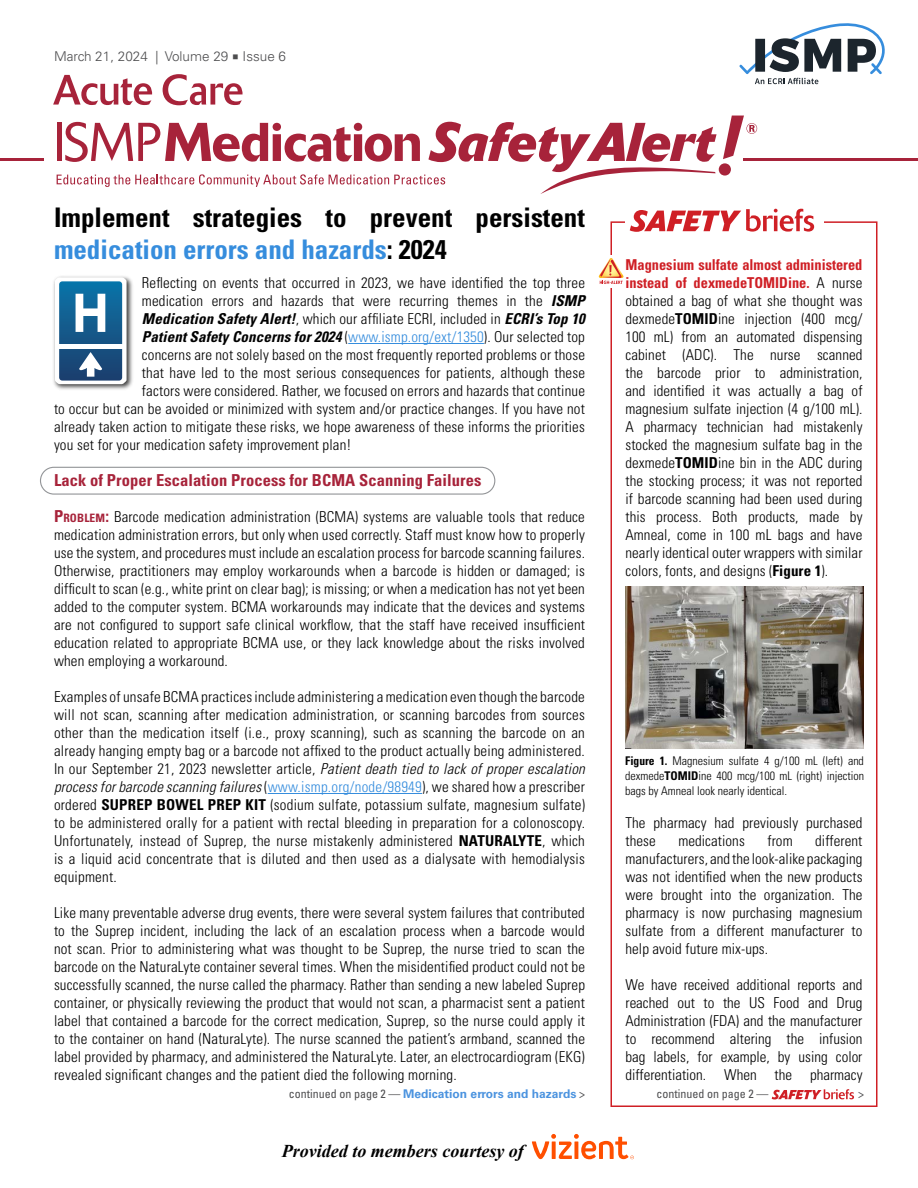
<style>
.page{position:relative;width:918px;height:1188px;background:#fff}
.page>*{position:absolute;margin:0;border:0;box-sizing:border-box;transform-origin:0 0}
.t1{font:700 condensed 27px/32.4px "Univers LT Std";color:#000}
.t2{font:italic 700 18px "Times New Roman";color:#000}
.t3{font:700 condensed 16.5px "Univers LT Std";letter-spacing:.005em;color:#a7233a}
.t4{font:300 condensed 15px/18px "Univers LT Std";letter-spacing:.01em;color:#000;text-align:justify}
.t5{font:italic 700 condensed 15px "Univers LT Std";letter-spacing:.01em;color:#000}
.t6{font:300 13.5px "Univers LT Std";color:#4d4d4f}
.t7{font:300 condensed 12px/15px "Univers LT Std";color:#000;text-align:justify}
.t8{font:700 12px "Univers LT Std";color:#4b93df}
.t9{font:condensed 12px "Univers LT Std";color:#4d4d4f}
.s1{font-family:"Minion Pro";font-weight:400;font-size:16.5px}
.s2{color:#368ddd}
.s3{font-weight:700;font-style:italic}
.s4{font-weight:300;font-style:normal}
.s5{font-weight:300;font-style:normal;color:#368ddd}
.s6{font-weight:700;font-size:16.5px;color:#a7233a}
.s7{font-weight:700;font-size:11.55px;color:#a7233a}
.s8{font-style:italic}
.s9{font-weight:700}
.s10{font-weight:400;font-stretch:condensed;color:#4d4d4f}
.s11{font-weight:700;color:#cf1f25}
</style>
<div class="page">
<svg style="left:739px;top:23px;width:146px;height:61px"></svg>
<svg style="left:53px;top:75px;width:99px;height:30px"></svg>
<svg style="left:163px;top:74px;width:80px;height:31px"></svg>
<svg style="left:57px;top:116px;width:700px;height:78px"></svg>
<hr style="left:743px;top:158px;width:175px;height:3px;background:#a7233a">
<hr style="left:0;top:158px;width:43px;height:3px;background:#a7233a">
<img style="left:53px;top:276px;width:80px;height:114px">
<svg style="left:55px;top:277px;width:72px;height:107px"></svg>
<hr style="left:58px;top:344px;width:65px;height:4px;background:#fff">
<svg style="left:532px;top:1134px;width:102px;height:25px"></svg>
<hr style="left:348px;top:343px;width:136px;height:1px;background:#368ddd">
<div style="left:40px;top:467px;width:455px;height:28px;border:1px solid #939598;border-radius:13px"></div>
<hr style="left:268px;top:793px;width:154px;height:1px;background:#368ddd">
<div style="left:610px;top:221px;width:267px;height:886px;border:2px solid #cf1f25"></div>
<div style="left:625px;top:205px;width:199px;height:29px;background:#fff"></div>
<svg style="left:630px;top:209px;width:184px;height:23px"></svg>
<svg style="left:772px;top:1089px;width:82px;height:10px"></svg>
<img style="left:625px;top:586px;width:239px;height:162px">
<div style="left:598px;top:255px;width:26px;height:33px;background:#fff"></div>
<svg style="left:598px;top:258px;width:26px;height:26px"></svg>
<p class="t6" style="left:54px;top:49px;width:234px">March 21, 2024 | Volume 29 <span class="s1">■</span> Issue 6</p>
<h1 class="t1" style="left:54px;top:201px;width:533px">Implement strategies to prevent persistent <span class="s2">medication errors and hazards</span>: 2024</h1>
<p class="t4" style="left:142px;top:274px;width:445px">Reflecting on events that occurred in 2023, we have identified the top three</p>
<p class="t4" style="left:142px;top:292px;width:445px">medication errors and hazards that were recurring themes in the <span class="s3">ISMP</span></p>
<p class="t5" style="left:142px;top:309px;width:445px">Medication Safety Alert!<span class="s4">, which our affiliate ECRI, included in</span> ECRI’s Top 10</p>
<p class="t5" style="left:142px;top:327px;width:445px">Patient Safety Concerns for 2024 <span class="s4">(</span><span class="s5">www.ismp.org/ext/1350</span><span class="s4">). Our selected top</span></p>
<p class="t4" style="left:142px;top:346px;width:445px">concerns are not solely based on the most frequently reported problems or those</p>
<p class="t4" style="left:142px;top:364px;width:445px">that have led to the most serious consequences for patients, although these</p>
<p class="t4" style="left:142px;top:382px;width:445px">factors were considered. Rather, we focused on errors and hazards that continue</p>
<p class="t4" style="left:54px;top:400px;width:532px">to occur but can be avoided or minimized with system and/or practice changes. If you have not</p>
<p class="t4" style="left:54px;top:418px;width:532px">already taken action to mitigate these risks, we hope awareness of these informs the priorities</p>
<p class="t4" style="left:54px;top:436px;width:299px">you set for your medication safety improvement plan!</p>
<p class="t3" style="left:54px;top:470px;width:429px">Lack of Proper Escalation Process for BCMA Scanning Failures</p>
<p class="t4" style="left:54px;top:508px;width:533px"><span class="s6">P</span><span class="s7">ROBLEM</span><span class="s6">:</span> Barcode medication administration (BCMA) systems are valuable tools that reduce medication administration errors, but only when used correctly. Staff must know how to properly use the system, and procedures must include an escalation process for barcode scanning failures.<br>Otherwise, practitioners may employ workarounds when a barcode is hidden or damaged; is difficult to scan (e.g., white print on clear bag); is missing; or when a medication has not yet been added to the computer system. BCMA workarounds may indicate that the devices and systems are not configured to support safe clinical workflow, that the staff have received insufficient education related to appropriate BCMA use, or they lack knowledge about the risks involved when employing a workaround.</p>
<p class="t4" style="left:54px;top:688px;width:533px">Examples of unsafe BCMA practices include administering a medication even though the barcode will not scan, scanning after medication administration, or scanning barcodes from sources other than the medication itself (i.e., proxy scanning), such as scanning the barcode on an already hanging empty bag or a barcode not affixed to the product actually being administered.<br>In our September 21, 2023 newsletter article, <span class="s8">Patient death tied to lack of proper escalation process for barcode scanning failures</span> (<span class="s2">www.ismp.org/node/98949</span>), we shared how a prescriber ordered <span class="s9">SUPREP BOWEL PREP KIT</span> (sodium sulfate, potassium sulfate, magnesium sulfate) to be administered orally for a patient with rectal bleeding in preparation for a colonoscopy.<br>Unfortunately, instead of Suprep, the nurse mistakenly administered <span class="s9">NATURALYTE</span>, which is a liquid acid concentrate that is diluted and then used as a dialysate with hemodialysis equipment.</p>
<p class="t4" style="left:54px;top:904px;width:533px">Like many preventable adverse drug events, there were several system failures that contributed to the Suprep incident, including the lack of an escalation process when a barcode would not scan. Prior to administering what was thought to be Suprep, the nurse tried to scan the barcode on the NaturaLyte container several times. When the misidentified product could not be successfully scanned, the nurse called the pharmacy. Rather than sending a new labeled Suprep container, or physically reviewing the product that would not scan, a pharmacist sent a patient label that contained a barcode for the correct medication, Suprep, so the nurse could apply it to the container on hand (NaturaLyte). The nurse scanned the patient’s armband, scanned the label provided by pharmacy, and administered the NaturaLyte. Later, an electrocardiogram (EKG) revealed significant changes and the patient died the following morning.</p>
<p class="t8" style="left:289px;top:1087px;width:298px"><span class="s10">continued on page 2 —</span> Medication errors and hazards <span class="s10">&gt;</span></p>
<p class="t2" style="left:282px;top:1138px;width:243px">Provided to members courtesy of</p>
<p class="t4" style="left:626px;top:256px;width:239px"><span class="s11">Magnesium sulfate almost administered instead of dexmedeTOMIDine.</span> A nurse obtained a bag of what she thought was dexmede<span class="s9">TOMID</span>ine injection (400 mcg/ 100 mL) from an automated dispensing cabinet (ADC). The nurse scanned the barcode prior to administration, and identified it was actually a bag of magnesium sulfate injection (4 g/100 mL).<br>A pharmacy technician had mistakenly stocked the magnesium sulfate bag in the dexmede<span class="s9">TOMID</span>ine bin in the ADC during the stocking process; it was not reported if barcode scanning had been used during this process. Both products, made by Amneal, come in 100 mL bags and have nearly identical outer wrappers with similar colors, fonts, and designs (<span class="s9">Figure 1</span>).</p>
<p class="t7" style="left:625px;top:754px;width:240px"><span class="s9">Figure 1.</span> Magnesium sulfate 4 g/100 mL (left) and dexmede<span class="s9">TOMID</span>ine 400 mcg/100 mL (right) injection bags by Amneal look nearly identical.</p>
<p class="t4" style="left:626px;top:814px;width:239px">The pharmacy had previously purchased these</p>
<p class="t4" style="left:626px;top:832px;width:239px;text-indent:190px">different manufacturers, and the look-alike packaging was not identified when the new products were brought into the organization. The pharmacy is now purchasing magnesium sulfate from a different manufacturer to help avoid future mix-ups.</p>
<p class="t4" style="left:626px;top:976px;width:239px">We have received additional reports and reached out to the US Food and Drug Administration (FDA) and the manufacturer to recommend altering the infusion bag labels, for example, by using color differentiation. When the pharmacy</p>
<p class="t9" style="left:656px;top:1086px;width:113px">continued on page 2 —</p>
<p class="t9" style="left:858px;top:1086px;width:7px">&gt;</p>
<p class="t4" style="left:678px;top:832px;width:68px">medications</p>
<p class="t4" style="left:767px;top:832px;width:27px">from</p>
</div>
